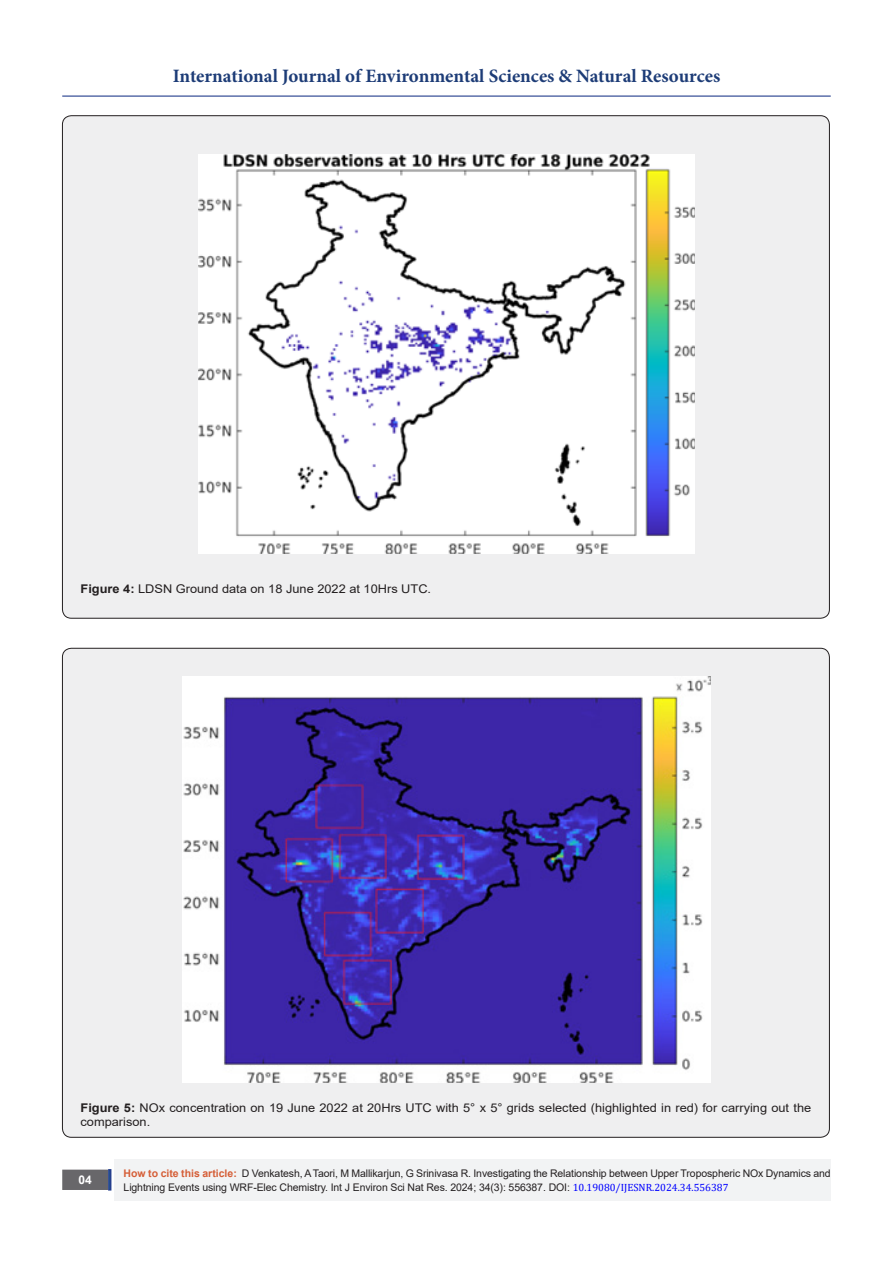
<style>
.page{position:relative;width:893px;height:1263px;background:#fff}
.page>*{position:absolute;margin:0;border:0;box-sizing:border-box;transform-origin:0 0}
.t1{font:700 18.9px "Minion Pro";color:#1d3c77}
.t2{font:12px/14.4px "Arial";color:#231f20;scale:1.07 1}
.t3{font:700 12px "Arial";color:#fff}
.t4{font:10.5px/13.5px "Arial";letter-spacing:-.01em;color:#231f20}
.s1{font-weight:700}
.s2{font-weight:700;color:#d55e37}
.s3{font-family:"Cambria";color:#00f}
</style>
<div class="page">
<div style="left:115px;top:1160px;width:716px;height:41px;background:#f2f3f4"></div>
<div style="left:63px;top:1170px;width:44px;height:19px;background:#68676a"></div>
<div style="left:62px;top:1169px;width:46px;height:21px;border:2px solid #68676a"></div>
<div style="left:108px;top:1169px;width:3px;height:21px;background:#1c6d90;border:2px solid #253f8e"></div>
<hr style="left:62px;top:96px;width:769px;height:1px;background:#253f8e">
<div style="left:62px;top:116px;width:767px;height:502px;background:#efeff0;border-radius:9px"></div>
<img style="left:198px;top:155px;width:497px;height:398px">
<div style="left:62px;top:648px;width:767px;height:489px;background:#efeff0;border-radius:9px"></div>
<img style="left:182px;top:676px;width:529px;height:406px">
<h1 class="t1" style="left:173px;top:63px;width:549px">International Journal of Environmental Sciences &amp; Natural Resources</h1>
<p class="t2" style="left:81px;top:582px;width:329px"><span class="s1">Figure 4:</span> LDSN Ground data on 18 June 2022 at 10Hrs UTC.</p>
<p class="t2" style="left:81px;top:1100px;width:684px"><span class="s1">Figure 5:</span> NOx concentration on 19 June 2022 at 20Hrs UTC with 5° x 5° grids selected (highlighted in red) for carrying out the comparison.</p>
<p class="t3" style="left:79px;top:1171px;width:15px">04</p>
<p class="t4" style="left:124px;top:1167px;width:709px"><span class="s2">How to cite this article:</span> D Venkatesh, A Taori, M Mallikarjun, G Srinivasa R. Investigating the Relationship between Upper Tropospheric NOx Dynamics and<br>Lightning Events using WRF-Elec Chemistry. Int J Environ Sci Nat Res. 2024; 34(3): 556387. DOI: <span class="s3">10.19080/IJESNR.2024.34.556387</span></p>
</div>
